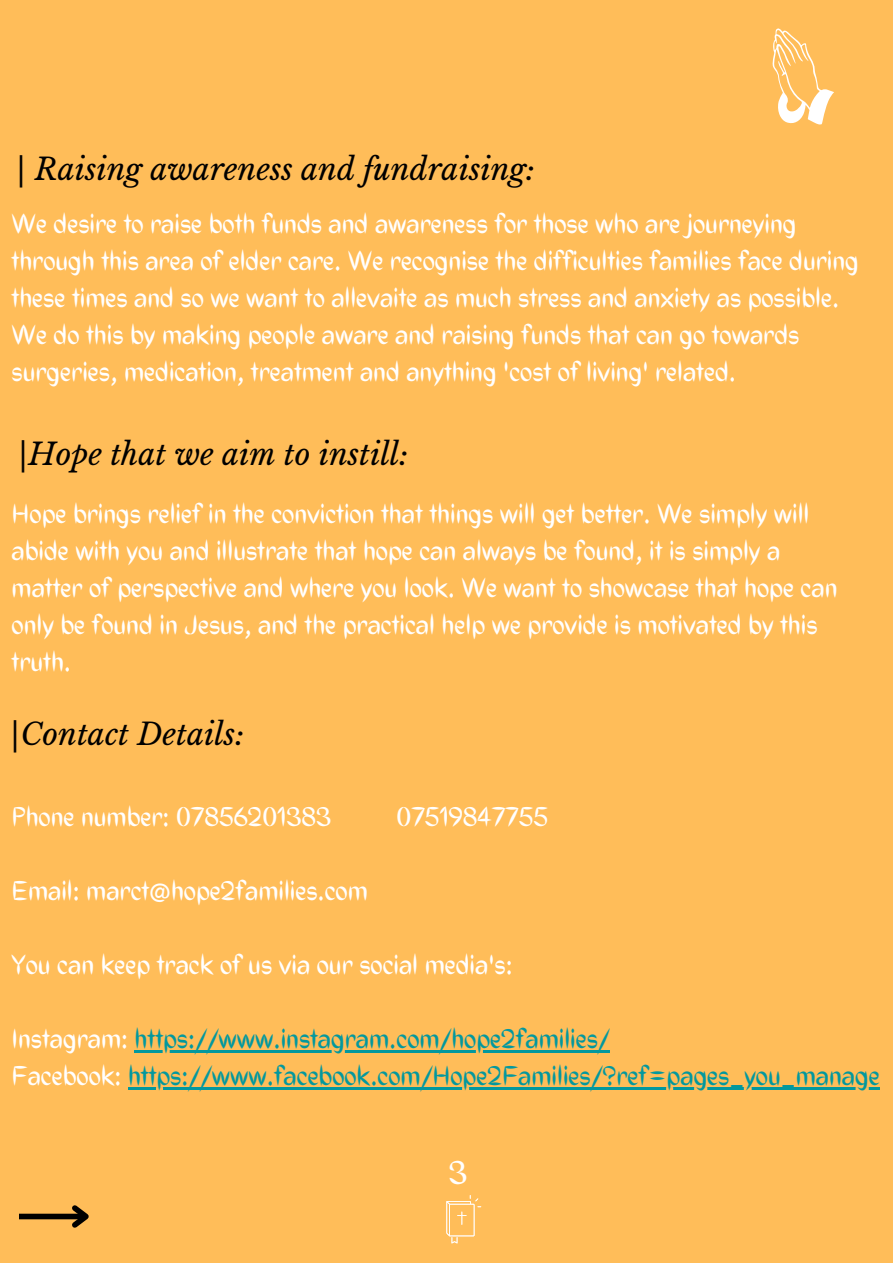
<style>
.page{position:relative;width:893px;height:1264px;background:#fff}
.page>*{position:absolute;margin:0;border:0;box-sizing:border-box;transform-origin:0 0}
.t1{font:700 33px "Anahaw";color:#fff}
.t2{font:italic 30px "Libre Baskerville";color:#000}
.t3{font:700 27px/37px "Anahaw";color:#fff}
.t4{font:700 27px/37px "Anahaw";color:#03989e}
.s1{color:#fff}
</style>
<div class="page">
<div style="left:0;top:0;width:892px;height:1262px;background:#ffbd59"></div>
<hr style="left:135px;top:1050px;width:474px;height:2px;background:#03989e">
<hr style="left:128px;top:1087px;width:751px;height:2px;background:#03989e">
<div style="left:19px;top:1213px;width:67px;height:6px;background:#000"></div>
<svg style="left:67px;top:1205px;width:22px;height:23px"></svg>
<svg style="left:772px;top:28px;width:62px;height:97px"></svg>
<svg style="left:446px;top:1195px;width:35px;height:48px"></svg>
<p class="t2" style="left:16px;top:151px;width:520px">| Raising awareness and fundraising:</p>
<p class="t3" style="left:12px;top:205px;width:848px">We desire to raise both funds and awareness for those who are journeying through this area of elder care. We recognise the difficulties families face during these times and so we want to allevaite as much stress and anxiety as possible.<br>We do this by making people aware and raising funds that can go towards surgeries, medication, treatment and anything 'cost of living' related.</p>
<p class="t2" style="left:18px;top:436px;width:392px">|Hope that we aim to instill:</p>
<p class="t3" style="left:12px;top:495px;width:827px">Hope brings relief in the conviction that things will get better. We simply will abide with you and illustrate that hope can always be found, it is simply a matter of perspective and where you look. We want to showcase that hope can only be found in Jesus, and the practical help we provide is motivated by this truth.</p>
<p class="t2" style="left:10px;top:715px;width:236px">|Contact Details:</p>
<p class="t3" style="left:12px;top:797px;width:321px">Phone number: 07856201383</p>
<p class="t3" style="left:396px;top:797px;width:153px">07519847755</p>
<p class="t3" style="left:12px;top:871px;width:358px">Email: marct@hope2families.com</p>
<p class="t3" style="left:12px;top:946px;width:502px">You can keep track of us via our social media's:</p>
<p class="t4" style="left:12px;top:1020px;width:869px"><span class="s1">Instagram:</span> https://www.instagram.com/hope2families/<br><span class="s1">Facebook:</span> https://www.facebook.com/Hope2Families/?ref=pages_you_manage</p>
<p class="t1" style="left:449px;top:1152px;width:20px">3</p>
</div>
